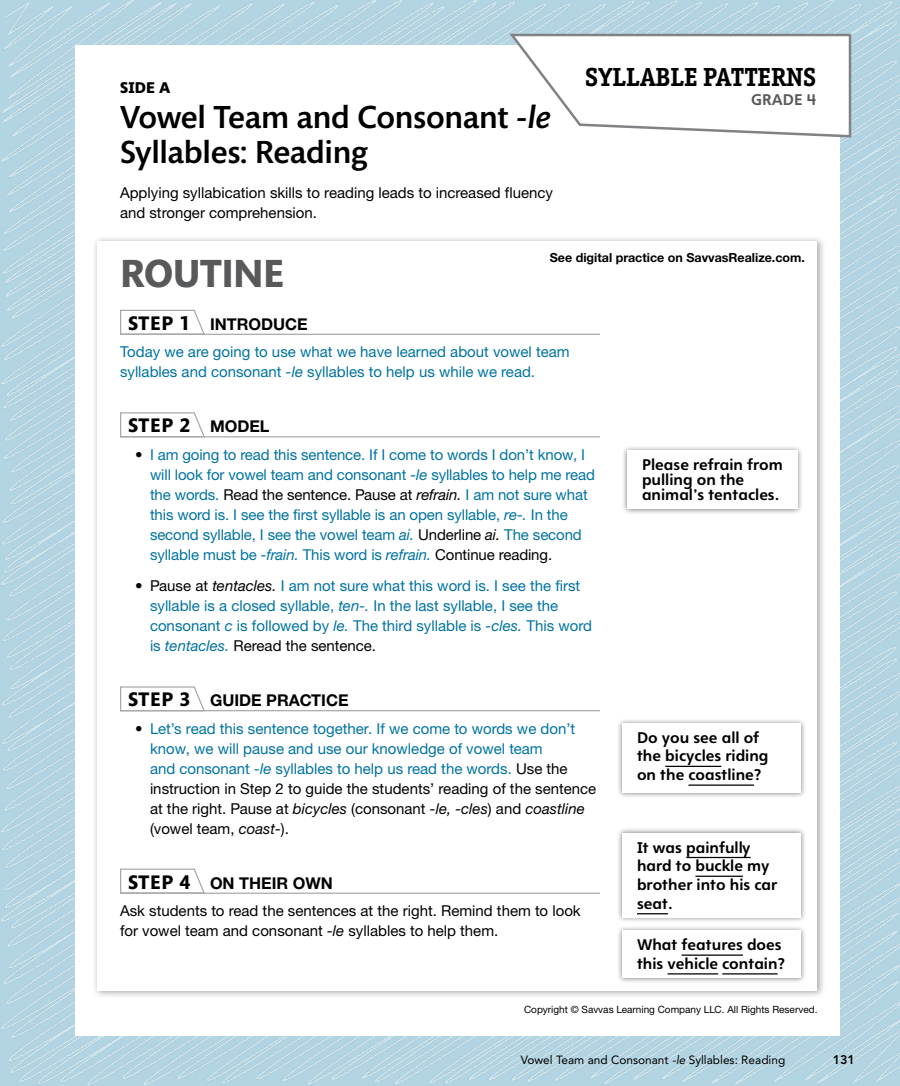
<style>
.page{position:relative;width:900px;height:1086px;background:#fff}
.page>*{position:absolute;margin:0;border:0;box-sizing:border-box;transform-origin:0 0}
.Routine_H1{font:700 40px "Mundo Sans Pro";letter-spacing:-.015em;color:#58595b}
.SideAB_H2{font:500 32.5px/35px "Mundo Sans Pro";letter-spacing:-.005em;color:#000}
.Title_H1{font:700 26.25px "Officina Serif ITC Pro";color:#000}
.Step_H2{font:700 20px "Mundo Sans Pro";color:#000}
.Step_H2-2{font:700 16.25px "Helvetica Neue LTW1 G";color:#000}
.TXT1_Step{font:15px/20px "Helvetica Neue LTW1 G";color:#0073a2}
.CLO1_words{font:700 15px/18.8px "Heinemann School";color:#000}
.TXT1_MakeIt{font:15px/20px "Helvetica Neue LTW1 G";color:#000}
.TXT1_Side_A_intro{font:15px/20px "Helvetica Neue LTW1 G";color:#000}
.Grade_H2{font:700 15px "Heinemann School";color:#58595b}
.SideAB_H1{font:900 15px "Heinemann School";color:#000}
.TXT1_DigiPrac_R{font:700 12.5px "Helvetica Neue LTW1 G";color:#000}
.t1{font:800 12.5px "Avenir LT Pro";color:#000}
.t2{font:11.88px "Avenir LT Pro";color:#000}
.t3{font:10px "Helvetica Neue LTW1 G";color:#000}
.s1{font-style:italic}
.s2{font-family:"Mundo Sans Pro";font-size:20px}
.s3{font-family:"Helvetica Neue LTW1 G";font-size:16.25px}
.s4{color:#000}
.s5{font-style:italic;color:#000}
</style>
<div class="page">
<img style="left:2px;top:0;width:898px;height:1084px">
<div style="left:75px;top:45px;width:765px;height:990px;background:#fff"></div>
<div style="left:92px;top:235px;width:734px;height:763px;background:#000;opacity:.35"></div>
<div style="left:98px;top:241px;width:720px;height:749px;background:#fff"></div>
<svg style="left:507px;top:32px;width:345px;height:107px"></svg>
<hr style="left:120px;top:334px;width:480px;height:1px;background:#a7a9ac">
<hr style="left:120px;top:436px;width:480px;height:1px;background:#a7a9ac">
<hr style="left:120px;top:710px;width:480px;height:1px;background:#a7a9ac">
<hr style="left:120px;top:892px;width:480px;height:2px;background:#a7a9ac">
<svg style="left:120px;top:309px;width:86px;height:25px"></svg>
<svg style="left:120px;top:412px;width:86px;height:26px"></svg>
<div style="left:621px;top:445px;width:183px;height:69px;background:#000;opacity:.5"></div>
<div style="left:627px;top:451px;width:171px;height:58px;background:#fff"></div>
<svg style="left:120px;top:686px;width:86px;height:26px"></svg>
<div style="left:616px;top:717px;width:190px;height:81px;background:#000;opacity:.5"></div>
<div style="left:622px;top:723px;width:179px;height:69px;background:#fff"></div>
<hr style="left:665px;top:765px;width:56px;height:2px;background:#000">
<hr style="left:689px;top:784px;width:65px;height:1px;background:#000">
<svg style="left:120px;top:868px;width:86px;height:26px"></svg>
<div style="left:616px;top:827px;width:190px;height:96px;background:#000;opacity:.5"></div>
<div style="left:622px;top:833px;width:179px;height:84px;background:#fff"></div>
<hr style="left:686px;top:857px;width:65px;height:1px;background:#000">
<hr style="left:695px;top:875px;width:48px;height:2px;background:#000">
<hr style="left:637px;top:913px;width:31px;height:1px;background:#000">
<div style="left:616px;top:925px;width:190px;height:58px;background:#000;opacity:.5"></div>
<div style="left:622px;top:930px;width:179px;height:47px;background:#fff"></div>
<hr style="left:682px;top:954px;width:61px;height:1px;background:#000">
<hr style="left:668px;top:973px;width:50px;height:1px;background:#000">
<hr style="left:722px;top:973px;width:56px;height:1px;background:#000">
<h1 class="Title_H1" style="left:585px;top:61px;width:232px">SYLLABLE PATTERNS</h1>
<h2 class="Grade_H2" style="left:751px;top:90px;width:67px">GRADE 4</h2>
<h1 class="SideAB_H1" style="left:120px;top:78px;width:52px">SIDE A</h1>
<h2 class="SideAB_H2" style="left:120px;top:100px;width:432px">Vowel Team and Consonant <span class="s1">-le<br></span>Syllables: Reading</h2>
<p class="TXT1_Side_A_intro" style="left:120px;top:183px;width:435px">Applying syllabication skills to reading leads to increased fluency and stronger comprehension.</p>
<p class="TXT1_DigiPrac_R" style="left:550px;top:249px;width:257px">See digital practice on SavvasRealize.com.</p>
<h1 class="Routine_H1" style="left:120px;top:251px;width:166px">ROUTINE</h1>
<h2 class="Step_H2-2" style="left:128px;top:314px;width:181px"><span class="s2">STEP 1</span> INTRODUCE</h2>
<p class="TXT1_Step" style="left:120px;top:342px;width:451px">Today we are going to use what we have learned about vowel team syllables and consonant <span class="s1">-le</span> syllables to help us while we read.</p>
<h2 class="Step_H2" style="left:128px;top:414px;width:143px">STEP 2 <span class="s3">MODEL</span></h2>
<p class="TXT1_Step" style="left:150px;top:444px;width:446px;text-indent:-15px"><span class="s4">•</span> I am going to read this sentence. If I come to words I don’t know, I will look for vowel team and consonant <span class="s1">-le</span> syllables to help me read the words. <span class="s4">Read the sentence. Pause at</span> <span class="s5">refrain.</span> I am not sure what this word is. I see the first syllable is an open syllable, <span class="s1">re-.</span> In the second syllable, I see the vowel team <span class="s1">ai.</span> <span class="s4">Underline</span> <span class="s5">ai.</span> The second syllable must be <span class="s1">-frain.</span> This word is <span class="s1">refrain.</span> <span class="s4">Continue reading.</span></p>
<p class="TXT1_Step" style="left:150px;top:576px;width:443px;text-indent:-15px"><span class="s4">• Pause at</span> <span class="s5">tentacles.</span> I am not sure what this word is. I see the first syllable is a closed syllable, <span class="s1">ten-.</span> In the last syllable, I see the consonant <span class="s1">c</span> is followed by <span class="s1">le.</span> The third syllable is <span class="s1">-cles.</span> This word is <span class="s1">tentacles.</span> <span class="s4">Reread the sentence.</span></p>
<p class="CLO1_words" style="left:642px;top:457px;width:143px;line-height:15px">Please refrain from pulling on the animal’s tentacles.</p>
<h2 class="Step_H2-2" style="left:128px;top:690px;width:222px"><span class="s2">STEP 3</span> GUIDE PRACTICE</h2>
<p class="TXT1_Step" style="left:150px;top:718px;width:448px;text-indent:-15px"><span class="s4">•</span> Let’s read this sentence together. If we come to words we don’t know, we will pause and use our knowledge of vowel team<br>and consonant <span class="s1">-le</span> syllables to help us read the words. <span class="s4">Use the instruction in Step 2 to guide the students’ reading of the sentence at the right. Pause at</span> <span class="s5">bicycles</span> <span class="s4">(consonant</span> <span class="s5">-le, -cles</span><span class="s4">) and</span> <span class="s5">coastline </span><span class="s4">(vowel team,</span> <span class="s5">coast-</span><span class="s4">).</span></p>
<h2 class="Step_H2-2" style="left:128px;top:873px;width:206px"><span class="s2">STEP 4</span> ON THEIR OWN</h2>
<p class="TXT1_MakeIt" style="left:120px;top:901px;width:462px">Ask students to read the sentences at the right. Remind them to look for vowel team and consonant <span class="s1">-le</span> syllables to help them.</p>
<p class="CLO1_words" style="left:637px;top:728px;width:133px">Do you see all of the bicycles riding on the coastline?</p>
<p class="CLO1_words" style="left:637px;top:838px;width:142px">It was painfully hard to buckle my brother into his car seat.</p>
<p class="CLO1_words" style="left:637px;top:935px;width:150px">What features does this vehicle contain?</p>
<p class="t3" style="left:524px;top:1003px;width:295px">Copyright © Savvas Learning Company LLC. All Rights Reserved.</p>
<p class="t2" style="left:521px;top:1052px;width:266px">Vowel Team and Consonant <span class="s1">-le</span> Syllables: Reading</p>
<p class="t1" style="left:833px;top:1051px;width:24px">131</p>
</div>
